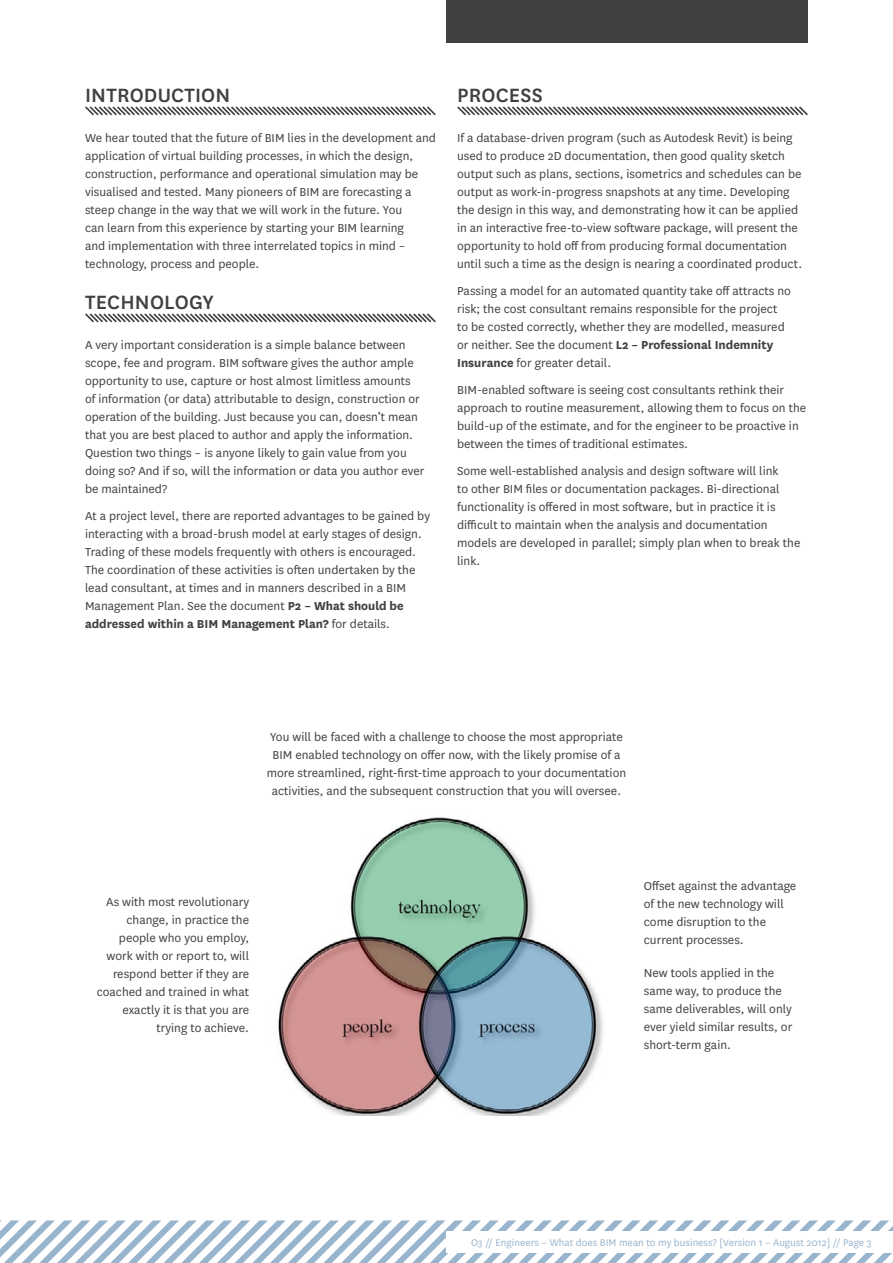
<style>
.page{position:relative;width:893px;height:1263px;background:#fff}
.page>*{position:absolute;margin:0;border:0;box-sizing:border-box;transform-origin:0 0}
.t1{font:500 22.5px "National";letter-spacing:.01em;color:#414042}
.t2{font:13.5px/18px "National";color:#414042}
.t3{font:11.25px "National";color:#99b5ce}
.s1{font-weight:700}
</style>
<div class="page">
<div style="left:446px;top:0;width:362px;height:43px;background:#414042"></div>
<svg style="left:0;top:1220px;width:893px;height:43px"></svg>
<div style="left:446px;top:1231px;width:447px;height:21px;background:#fff"></div>
<svg style="left:85px;top:106px;width:351px;height:10px"></svg>
<svg style="left:85px;top:313px;width:351px;height:10px"></svg>
<svg style="left:457px;top:106px;width:351px;height:10px"></svg>
<img style="left:278px;top:817px;width:325px;height:298px">
<p class="t1" style="left:85px;top:80px;width:143px">INTRODUCTION</p>
<p class="t2" style="left:85px;top:129px;width:352px">We hear touted that the future of BIM lies in the development and application of virtual building processes, in which the design, construction, performance and operational simulation may be visualised and tested. Many pioneers of BIM are forecasting a steep change in the way that we will work in the future. You<br>can learn from this experience by starting your BIM learning<br>and implementation with three interrelated topics in mind – technology, process and people.</p>
<p class="t1" style="left:85px;top:287px;width:130px">TECHNOLOGY</p>
<p class="t2" style="left:85px;top:336px;width:341px">A very important consideration is a simple balance between scope, fee and program. BIM software gives the author ample opportunity to use, capture or host almost limitless amounts of information (or data) attributable to design, construction or operation of the building. Just because you can, doesn’t mean that you are best placed to author and apply the information.<br>Question two things – is anyone likely to gain value from you doing so? And if so, will the information or data you author ever be maintained?</p>
<p class="t2" style="left:85px;top:507px;width:347px">At a project level, there are reported advantages to be gained by interacting with a broad-brush model at early stages of design.<br>Trading of these models frequently with others is encouraged.<br>The coordination of these activities is often undertaken by the lead consultant, at times and in manners described in a BIM Management Plan. See the document <span class="s1">P2 – What should be addressed within a BIM Management Plan?</span> for details.</p>
<p class="t1" style="left:457px;top:80px;width:87px">PROCESS</p>
<p class="t2" style="left:457px;top:129px;width:347px">If a database-driven program (such as Autodesk Revit) is being used to produce 2D documentation, then good quality sketch output such as plans, sections, isometrics and schedules can be output as work-in-progress snapshots at any time. Developing the design in this way, and demonstrating how it can be applied in an interactive free-to-view software package, will present the opportunity to hold off from producing formal documentation until such a time as the design is nearing a coordinated product.</p>
<p class="t2" style="left:457px;top:282px;width:335px">Passing a model for an automated quantity take off attracts no risk; the cost consultant remains responsible for the project to be costed correctly, whether they are modelled, measured or neither. See the document <span class="s1">L2 – Professional Indemnity Insurance</span> for greater detail.</p>
<p class="t2" style="left:457px;top:381px;width:351px">BIM-enabled software is seeing cost consultants rethink their approach to routine measurement, allowing them to focus on the build-up of the estimate, and for the engineer to be proactive in between the times of traditional estimates.</p>
<p class="t2" style="left:457px;top:462px;width:345px">Some well-established analysis and design software will link<br>to other BIM files or documentation packages. Bi-directional functionality is offered in most software, but in practice it is difficult to maintain when the analysis and documentation models are developed in parallel; simply plan when to break the link.</p>
<p class="t2" style="left:267px;top:727px;width:361px;text-align:center">You will be faced with a challenge to choose the most appropriate BIM enabled technology on offer now, with the likely promise of a more streamlined, right-first-time approach to your documentation activities, and the subsequent construction that you will oversee.</p>
<p class="t2" style="left:97px;top:893px;width:154px;text-align:right">As with most revolutionary change, in practice the people who you employ, work with or report to, will respond better if they are coached and trained in what exactly it is that you are trying to achieve.</p>
<p class="t2" style="left:644px;top:876px;width:154px">Offset against the advantage of the new technology will come disruption to the current processes.</p>
<p class="t2" style="left:644px;top:963px;width:150px">New tools applied in the same way, to produce the same deliverables, will only ever yield similar results, or short-term gain.</p>
<p class="t3" style="left:471px;top:1235px;width:402px">O3 // Engineers – What does BIM mean to my business? [Version 1 – August 2012] // Page 3</p>
</div>
